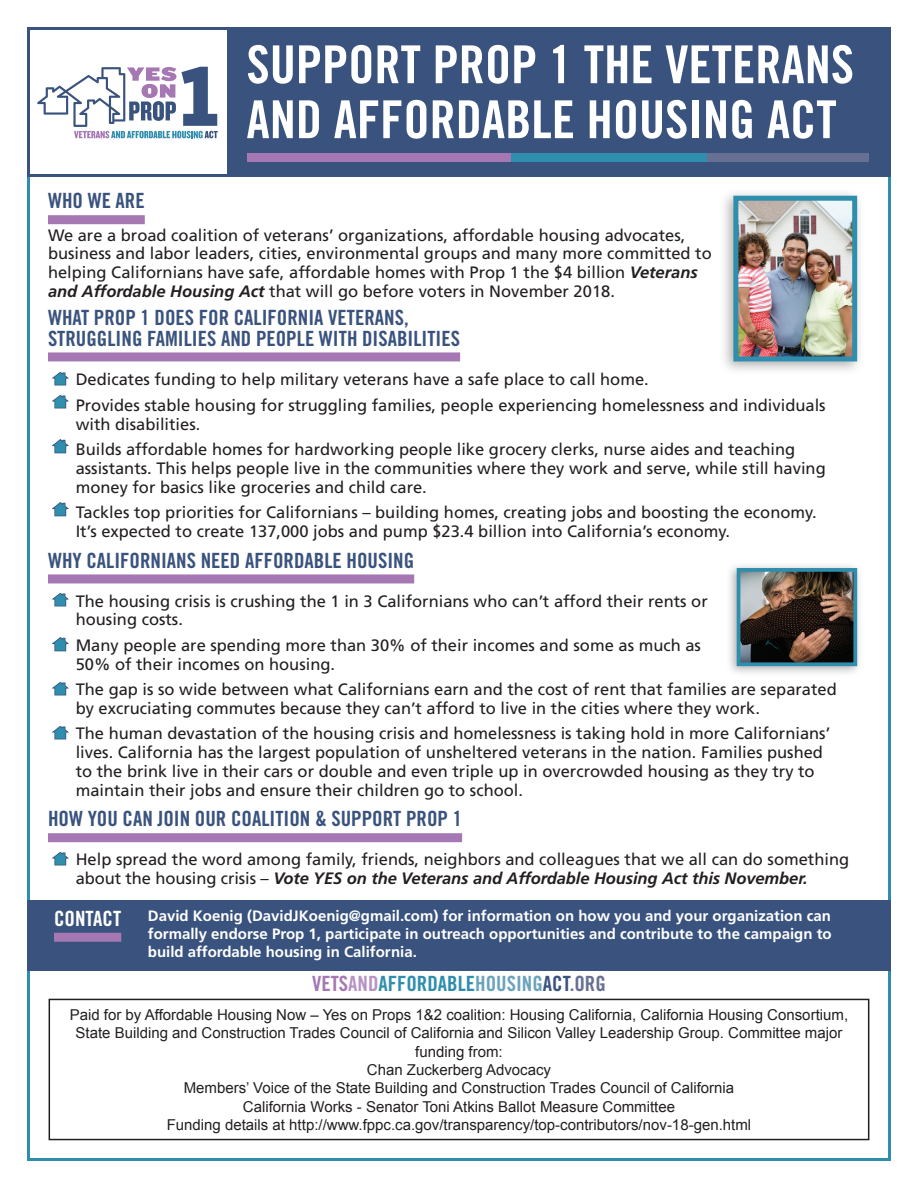
<style>
.page{position:relative;width:918px;height:1188px;background:#fff}
.page>*{position:absolute;margin:0;border:0;box-sizing:border-box;transform-origin:0 0}
.t1{font:52.35px/54.9px "Trade Gothic Bold Cond Twenty";color:#fff}
.t2{font:21px/21px "Trade Gothic Bold Cond Twenty";color:#3a537e}
.t3{font:21px "Trade Gothic Bold Cond Twenty";color:#2f8ead}
.t4{font:21px "Trade Gothic Bold Cond Twenty";color:#fff}
.t5{font:16.5px/18.8px "Frutiger";color:#231f20}
.t6{font:15px/18.3px "Arial";color:#231f20;text-align:center}
.t7{font:700 15px/18px "Frutiger";color:#fff;text-align:justify}
.s1{font-weight:700;font-style:italic}
.s2{color:#a577b3}
.s3{color:#b693c4}
.s4{color:#6aa3bd}
.s5{color:#3a537e}
.s6{color:#677093}
</style>
<div class="page">
<div style="left:27px;top:27px;width:864px;height:150px;background:#3a537e"></div>
<div style="left:48px;top:215px;width:97px;height:9px;background:#a577b3"></div>
<div style="left:48px;top:352px;width:412px;height:9px;background:#a577b3"></div>
<div style="left:48px;top:574px;width:366px;height:9px;background:#a577b3"></div>
<div style="left:48px;top:833px;width:414px;height:9px;background:#a577b3"></div>
<img style="left:52px;top:371px;width:17px;height:15px">
<img style="left:52px;top:394px;width:17px;height:15px">
<img style="left:52px;top:439px;width:17px;height:15px">
<img style="left:52px;top:502px;width:17px;height:15px">
<img style="left:52px;top:592px;width:17px;height:15px">
<img style="left:52px;top:637px;width:17px;height:15px">
<img style="left:52px;top:681px;width:17px;height:15px">
<img style="left:52px;top:725px;width:17px;height:15px">
<img style="left:52px;top:851px;width:17px;height:15px">
<div style="left:719px;top:188px;width:146px;height:188px;background:#231f20;opacity:.35"></div>
<img style="left:739px;top:202px;width:112px;height:153px">
<div style="left:733px;top:196px;width:124px;height:165px;border:5px solid #2f8ead"></div>
<div style="left:28px;top:28px;width:199px;height:148px;background:#fff"></div>
<div style="left:27px;top:27px;width:864px;height:150px;border:3px solid #3a537e"></div>
<div style="left:726px;top:562px;width:137px;height:115px;background:#231f20;opacity:.35"></div>
<img style="left:742px;top:573px;width:110px;height:88px">
<div style="left:737px;top:568px;width:120px;height:98px;border:4px solid #2f8ead"></div>
<div style="left:27px;top:900px;width:864px;height:70px;background:#3a537e"></div>
<div style="left:54px;top:933px;width:67px;height:9px;background:#a577b3"></div>
<div style="left:680px;top:153px;width:189px;height:9px;background:#677093"></div>
<div style="left:464px;top:153px;width:243px;height:9px;background:#2f8ead"></div>
<div style="left:248px;top:153px;width:263px;height:9px;background:#a577b3"></div>
<div style="left:49px;top:999px;width:820px;height:141px;border:2px solid #231f20"></div>
<svg style="left:37px;top:67px;width:181px;height:71px"></svg>
<h1 class="t1" style="left:246px;top:37px;width:609px">SUPPORT PROP 1 THE VETERANS<br>AND AFFORDABLE HOUSING ACT</h1>
<p class="t2" style="left:48px;top:190px;width:98px">WHO WE ARE</p>
<p class="t5" style="left:48px;top:226px;width:665px">We are a broad coalition of veterans’ organizations, affordable housing advocates, business and labor leaders, cities, environmental groups and many more committed to helping Californians have safe, affordable homes with Prop 1 the $4 billion <span class="s1">Veterans and Affordable Housing Act</span> that will go before voters in November 2018.</p>
<p class="t2" style="left:48px;top:307px;width:414px">WHAT PROP 1 DOES FOR CALIFORNIA VETERANS,<br>STRUGGLING FAMILIES AND PEOPLE WITH DISABILITIES</p>
<p class="t5" style="left:76px;top:367px;width:752px;line-height:25.5px">Dedicates funding to help military veterans have a safe place to call home.<br>Provides stable housing for struggling families, people experiencing homelessness and individuals</p>
<p class="t5" style="left:76px;top:411px;width:721px;line-height:25.5px">with disabilities.<br>Builds affordable homes for hardworking people like grocery clerks, nurse aides and teaching</p>
<p class="t5" style="left:76px;top:459px;width:752px">assistants. This helps people live in the communities where they work and serve, while still having money for basics like groceries and child care.</p>
<p class="t5" style="left:76px;top:503px;width:743px">Tackles top priorities for Californians – building homes, creating jobs and boosting the economy.<br>It’s expected to create 137,000 jobs and pump $23.4 billion into California’s economy.</p>
<p class="t2" style="left:48px;top:550px;width:368px">WHY CALIFORNIANS NEED AFFORDABLE HOUSING</p>
<p class="t5" style="left:76px;top:592px;width:634px">The housing crisis is crushing the 1 in 3 Californians who can’t afford their rents or housing costs.</p>
<p class="t5" style="left:76px;top:636px;width:627px">Many people are spending more than 30% of their incomes and some as much as<br>50% of their incomes on housing.</p>
<p class="t5" style="left:76px;top:680px;width:763px">The gap is so wide between what Californians earn and the cost of rent that families are separated by excruciating commutes because they can’t afford to live in the cities where they work.</p>
<p class="t5" style="left:76px;top:724px;width:756px">The human devastation of the housing crisis and homelessness is taking hold in more Californians’ lives. California has the largest population of unsheltered veterans in the nation. Families pushed to the brink live in their cars or double and even triple up in overcrowded housing as they try to maintain their jobs and ensure their children go to school.</p>
<p class="t2" style="left:48px;top:808px;width:416px">HOW YOU CAN JOIN OUR COALITION &amp; SUPPORT PROP 1</p>
<p class="t5" style="left:76px;top:850px;width:775px">Help spread the word among family, friends, neighbors and colleagues that we all can do something about the housing crisis – <span class="s1">Vote YES on the Veterans and Affordable Housing Act this November.</span></p>
<p class="t7" style="left:148px;top:907px;width:685px">David Koenig (DavidJKoenig@gmail.com) for information on how you and your organization can formally endorse Prop 1, participate in outreach opportunities and contribute to the campaign to build affordable housing in California.</p>
<p class="t4" style="left:54px;top:906px;width:69px">CONTACT</p>
<p class="t3" style="left:312px;top:971px;width:295px"><span class="s2">VETS</span><span class="s3">AND</span>AFFORDABLE<span class="s4">HOUSING</span><span class="s5">ACT</span><span class="s6">.ORG</span></p>
<p class="t6" style="left:70px;top:1006px;width:780px">Paid for by Affordable Housing Now – Yes on Props 1&amp;2 coalition: Housing California, California Housing Consortium, State Building and Construction Trades Council of California and Silicon Valley Leadership Group. Committee major funding from:<br>Chan Zuckerberg Advocacy<br>Members’ Voice of the State Building and Construction Trades Council of California<br>California Works - Senator Toni Atkins Ballot Measure Committee<br>Funding details at http://www.fppc.ca.gov/transparency/top-contributors/nov-18-gen.html</p>
</div>
